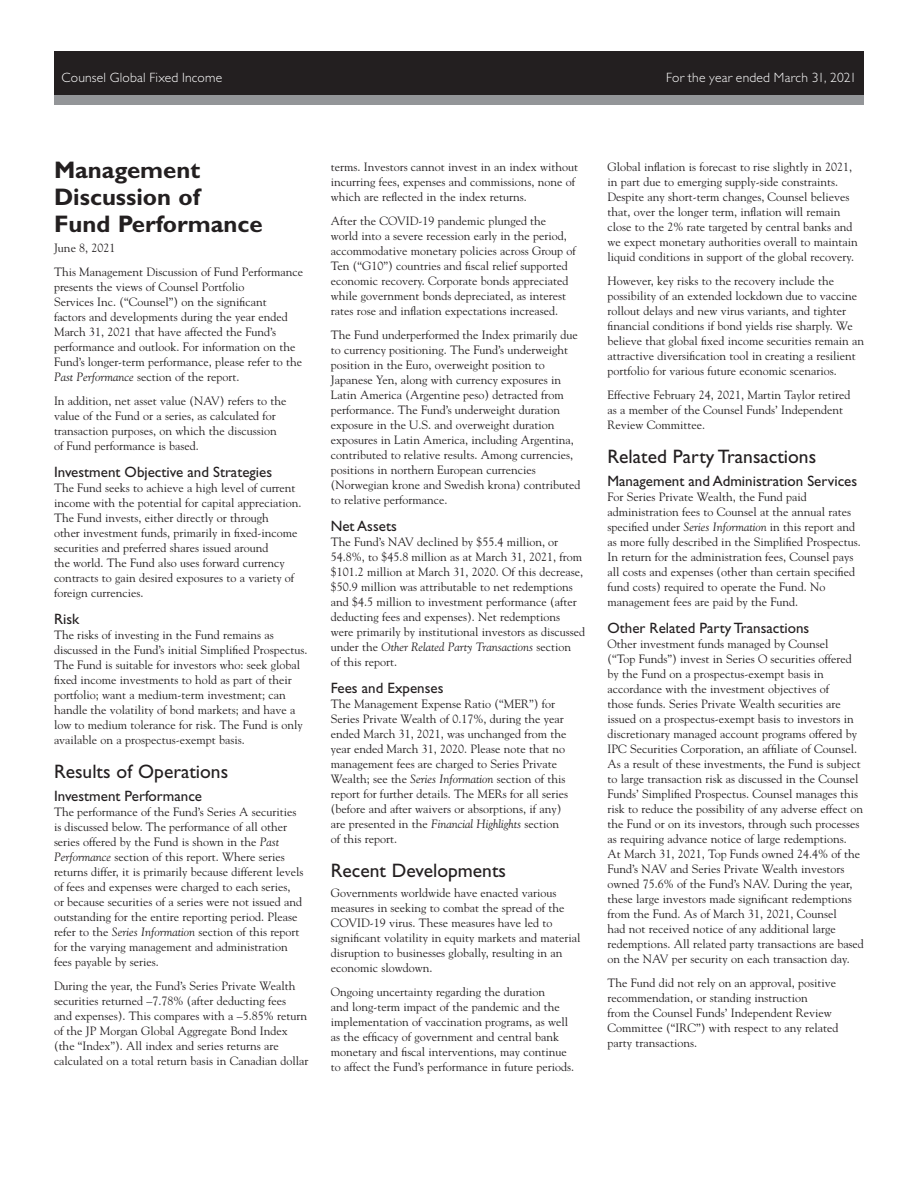
<style>
.page{position:relative;width:918px;height:1188px;background:#fff}
.page>*{position:absolute;margin:0;border:0;box-sizing:border-box;transform-origin:0 0}
.Head_with_date{font:700 24px/27px "Gill Sans Std";color:#231f20}
.Subhead_Bold{font:19.5px "Gill Sans Std";color:#231f20}
._2nd_Subhead{font:15px "Gill Sans Std";color:#231f20}
.t1{font:300 13.5px "Gill Sans Std";letter-spacing:.015em;color:#fff}
.Body_Copy{font:12px/15px "Goudy Std";color:#231f20}
.s1{font-style:italic}
</style>
<div class="page">
<div style="left:54px;top:51px;width:810px;height:52px;background:#231f20"></div>
<div style="left:54px;top:95px;width:810px;height:10px;background:#939598"></div>
<p class="t1" style="left:62px;top:70px;width:162px">Counsel Global Fixed Income</p>
<p class="t1" style="left:666px;top:70px;width:192px">For the year ended March 31, 2021</p>
<p class="Head_with_date" style="left:54px;top:157px;width:210px">Management<br>Discussion of<br>Fund Performance</p>
<p class="Body_Copy" style="left:54px;top:240px;width:63px">June 8, 2021</p>
<p class="Body_Copy" style="left:54px;top:264px;width:251px">This Management Discussion of Fund Performance presents the views of Counsel Portfolio<br>Services Inc. (“Counsel”) on the significant<br>factors and developments during the year ended March 31, 2021 that have affected the Fund’s performance and outlook. For information on the Fund’s longer-term performance, please refer to the <span class="s1">Past Performance</span> section of the report.</p>
<p class="Body_Copy" style="left:54px;top:393px;width:234px">In addition, net asset value (NAV) refers to the value of the Fund or a series, as calculated for transaction purposes, on which the discussion of Fund performance is based.</p>
<p class="_2nd_Subhead" style="left:54px;top:463px;width:220px">Investment Objective and Strategies</p>
<p class="Body_Copy" style="left:54px;top:480px;width:249px">The Fund seeks to achieve a high level of current income with the potential for capital appreciation.<br>The Fund invests, either directly or through<br>other investment funds, primarily in fixed-income securities and preferred shares issued around<br>the world. The Fund also uses forward currency contracts to gain desired exposures to a variety of foreign currencies.</p>
<p class="_2nd_Subhead" style="left:54px;top:610px;width:27px">Risk</p>
<p class="Body_Copy" style="left:54px;top:627px;width:255px">The risks of investing in the Fund remains as discussed in the Fund’s initial Simplified Prospectus.<br>The Fund is suitable for investors who: seek global fixed income investments to hold as part of their portfolio; want a medium-term investment; can handle the volatility of bond markets; and have a low to medium tolerance for risk. The Fund is only available on a prospectus-exempt basis.</p>
<p class="Subhead_Bold" style="left:54px;top:760px;width:176px">Results of Operations</p>
<p class="_2nd_Subhead" style="left:54px;top:787px;width:150px">Investment Performance</p>
<p class="Body_Copy" style="left:54px;top:804px;width:251px">The performance of the Fund’s Series A securities is discussed below. The performance of all other series offered by the Fund is shown in the <span class="s1">Past Performance</span> section of this report. Where series returns differ, it is primarily because different levels of fees and expenses were charged to each series, or because securities of a series were not issued and outstanding for the entire reporting period. Please refer to the <span class="s1">Series Information</span> section of this report for the varying management and administration fees payable by series.</p>
<p class="Body_Copy" style="left:54px;top:978px;width:256px">During the year, the Fund’s Series Private Wealth securities returned –7.78% (after deducting fees<br>and expenses). This compares with a –5.85% return of the JP Morgan Global Aggregate Bond Index (the “Index”). All index and series returns are calculated on a total return basis in Canadian dollar</p>
<p class="Body_Copy" style="left:331px;top:159px;width:249px">terms. Investors cannot invest in an index without incurring fees, expenses and commissions, none of which are reflected in the index returns.</p>
<p class="Body_Copy" style="left:331px;top:213px;width:247px">After the COVID-19 pandemic plunged the world into a severe recession early in the period, accommodative monetary policies across Group of Ten (“G10”) countries and fiscal relief supported economic recovery. Corporate bonds appreciated while government bonds depreciated, as interest rates rose and inflation expectations increased.</p>
<p class="Body_Copy" style="left:331px;top:327px;width:251px">The Fund underperformed the Index primarily due to currency positioning. The Fund’s underweight position in the Euro, overweight position to Japanese Yen, along with currency exposures in Latin America (Argentine peso) detracted from performance. The Fund’s underweight duration exposure in the U.S. and overweight duration exposures in Latin America, including Argentina, contributed to relative results. Among currencies, positions in northern European currencies (Norwegian krone and Swedish krona) contributed to relative performance.</p>
<p class="_2nd_Subhead" style="left:331px;top:517px;width:68px">Net Assets</p>
<p class="Body_Copy" style="left:331px;top:534px;width:256px">The Fund’s NAV declined by $55.4 million, or 54.8%, to $45.8 million as at March 31, 2021, from $101.2 million at March 31, 2020. Of this decrease, $50.9 million was attributable to net redemptions and $4.5 million to investment performance (after deducting fees and expenses). Net redemptions were primarily by institutional investors as discussed under the <span class="s1">Other Related Party Transactions</span> section<br>of this report.</p>
<p class="_2nd_Subhead" style="left:331px;top:679px;width:114px">Fees and Expenses</p>
<p class="Body_Copy" style="left:331px;top:696px;width:239px">The Management Expense Ratio (“MER”) for Series Private Wealth of 0.17%, during the year ended March 31, 2021, was unchanged from the year ended March 31, 2020. Please note that no management fees are charged to Series Private Wealth; see the <span class="s1">Series Information</span> section of this report for further details. The MERs for all series (before and after waivers or absorptions, if any) are presented in the <span class="s1">Financial Highlights</span> section of this report.</p>
<p class="Subhead_Bold" style="left:331px;top:859px;width:177px">Recent Developments</p>
<p class="Body_Copy" style="left:331px;top:885px;width:251px">Governments worldwide have enacted various measures in seeking to combat the spread of the COVID-19 virus. These measures have led to significant volatility in equity markets and material disruption to businesses globally, resulting in an economic slowdown.</p>
<p class="Body_Copy" style="left:331px;top:984px;width:245px">Ongoing uncertainty regarding the duration<br>and long-term impact of the pandemic and the implementation of vaccination programs, as well as the efficacy of government and central bank monetary and fiscal interventions, may continue to affect the Fund’s performance in future periods.</p>
<p class="Body_Copy" style="left:608px;top:159px;width:252px">Global inflation is forecast to rise slightly in 2021, in part due to emerging supply-side constraints.<br>Despite any short-term changes, Counsel believes that, over the longer term, inflation will remain close to the 2% rate targeted by central banks and we expect monetary authorities overall to maintain liquid conditions in support of the global recovery.</p>
<p class="Body_Copy" style="left:608px;top:273px;width:258px">However, key risks to the recovery include the possibility of an extended lockdown due to vaccine rollout delays and new virus variants, and tighter financial conditions if bond yields rise sharply. We believe that global fixed income securities remain an attractive diversification tool in creating a resilient portfolio for various future economic scenarios.</p>
<p class="Body_Copy" style="left:608px;top:387px;width:245px">Effective February 24, 2021, Martin Taylor retired as a member of the Counsel Funds’ Independent<br>Review Committee.</p>
<p class="Subhead_Bold" style="left:608px;top:446px;width:210px">Related Party Transactions</p>
<p class="_2nd_Subhead" style="left:608px;top:472px;width:251px">Management and Administration Services</p>
<p class="Body_Copy" style="left:608px;top:489px;width:255px">For Series Private Wealth, the Fund paid administration fees to Counsel at the annual rates specified under <span class="s1">Series Information</span> in this report and as more fully described in the Simplified Prospectus.<br>In return for the administration fees, Counsel pays all costs and expenses (other than certain specified fund costs) required to operate the Fund. No management fees are paid by the Fund.</p>
<p class="_2nd_Subhead" style="left:608px;top:619px;width:203px">Other Related Party Transactions</p>
<p class="Body_Copy" style="left:608px;top:636px;width:258px">Other investment funds managed by Counsel<br>(“Top Funds”) invest in Series O securities offered by the Fund on a prospectus-exempt basis in accordance with the investment objectives of<br>those funds. Series Private Wealth securities are issued on a prospectus-exempt basis to investors in discretionary managed account programs offered by IPC Securities Corporation, an affiliate of Counsel.<br>As a result of these investments, the Fund is subject to large transaction risk as discussed in the Counsel Funds’ Simplified Prospectus. Counsel manages this risk to reduce the possibility of any adverse effect on the Fund or on its investors, through such processes as requiring advance notice of large redemptions.<br>At March 31, 2021, Top Funds owned 24.4% of the Fund’s NAV and Series Private Wealth investors owned 75.6% of the Fund’s NAV. During the year, these large investors made significant redemptions from the Fund. As of March 31, 2021, Counsel<br>had not received notice of any additional large redemptions. All related party transactions are based on the NAV per security on each transaction day.</p>
<p class="Body_Copy" style="left:608px;top:975px;width:233px">The Fund did not rely on an approval, positive recommendation, or standing instruction<br>from the Counsel Funds’ Independent Review Committee (“IRC”) with respect to any related party transactions.</p>
</div>
